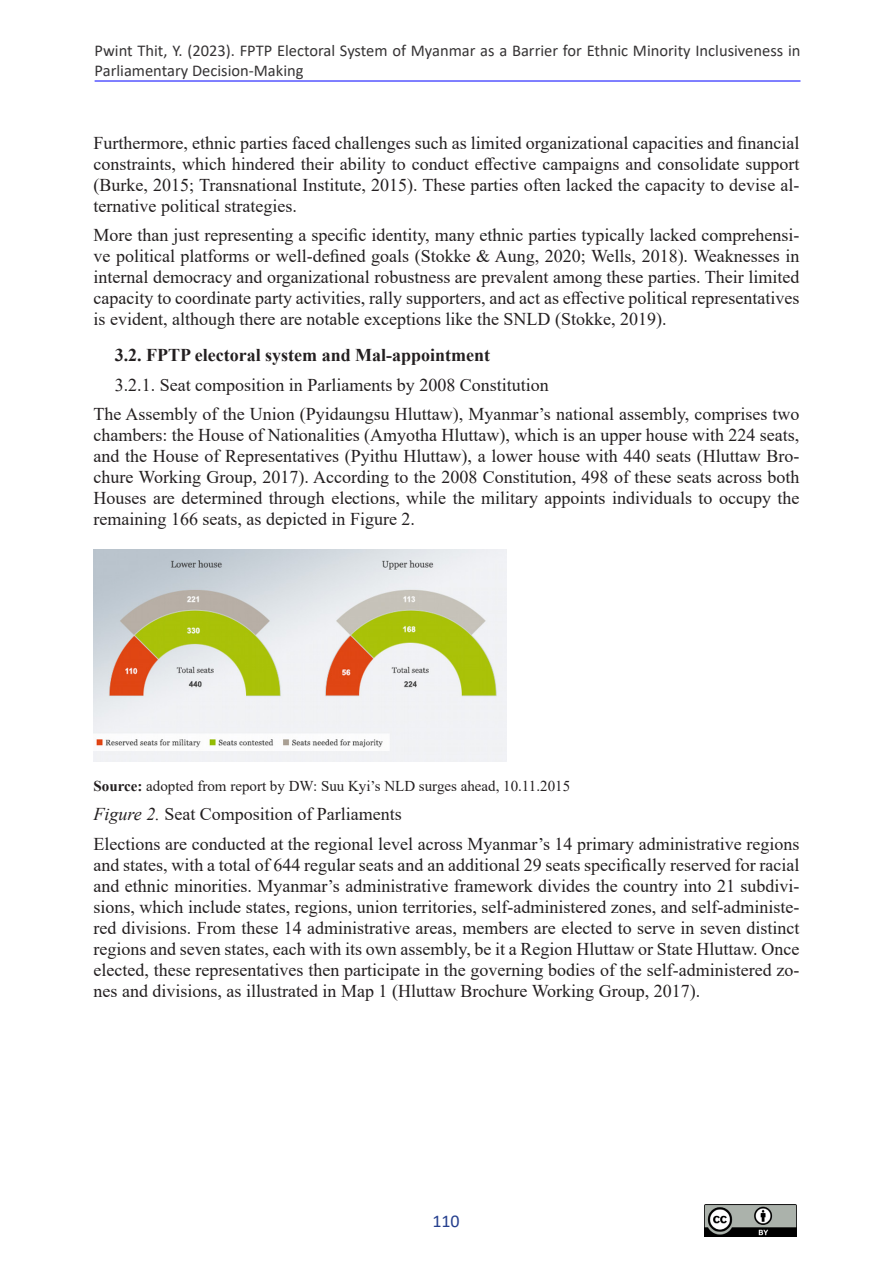
<style>
.page{position:relative;width:893px;height:1263px;background:#fff}
.page>*{position:absolute;margin:0;border:0;box-sizing:border-box;transform-origin:0 0}
.No_Spacing{font:18px/21px "Times New Roman";color:#231f20;text-align:justify}
.t1{font:700 18px "Times New Roman";color:#231f20}
.t2{font:18px "Calibri";color:#253f8e}
.t3{font:16.5px/19.5px "Calibri";color:#363435}
.t4{font:15px "Times New Roman";color:#231f20}
.s1{font-weight:700}
.s2{font-style:italic}
</style>
<div class="page">
<hr style="left:95px;top:81px;width:705px;height:1px;background:#00f">
<img style="left:704px;top:1204px;width:92px;height:33px">
<img style="left:94px;top:550px;width:413px;height:211px">
<p class="t3" style="left:95px;top:41px;width:707px">Pwint Thit, Y. (2023). FPTP Electoral System of Myanmar as a Barrier for Ethnic Minority Inclusiveness in<br>Parliamentary Decision-Making</p>
<p class="No_Spacing" style="left:94px;top:131px;width:707px">Furthermore, ethnic parties faced challenges such as limited organizational capacities and financial constraints, which hindered their ability to conduct effective campaigns and consolidate support (Burke, 2015; Transnational Institute, 2015). These parties often lacked the capacity to devise al&shy;ternative political strategies.</p>
<p class="No_Spacing" style="left:94px;top:224px;width:707px">More than just representing a specific identity, many ethnic parties typically lacked comprehensi&shy;ve political platforms or well-defined goals (Stokke &amp; Aung, 2020; Wells, 2018). Weaknesses in internal democracy and organizational robustness are prevalent among these parties. Their limited capacity to coordinate party activities, rally supporters, and act as effective political representatives is evident, although there are notable exceptions like the SNLD (Stokke, 2019).</p>
<p class="t1" style="left:115px;top:342px;width:377px">3.2. FPTP electoral system and Mal-appointment</p>
<p class="No_Spacing" style="left:115px;top:373px;width:436px">3.2.1. Seat composition in Parliaments by 2008 Constitution</p>
<p class="No_Spacing" style="left:94px;top:403px;width:707px">The Assembly of the Union (Pyidaungsu Hluttaw), Myanmar’s national assembly, comprises two chambers: the House of Nationalities (Amyotha Hluttaw), which is an upper house with 224 seats, and the House of Representatives (Pyithu Hluttaw), a lower house with 440 seats (Hluttaw Bro&shy;chure Working Group, 2017). According to the 2008 Constitution, 498 of these seats across both Houses are determined through elections, while the military appoints individuals to occupy the remaining 166 seats, as depicted in Figure 2.</p>
<p class="t4" style="left:94px;top:775px;width:478px"><span class="s1">Source:</span> adopted from report by DW: Suu Kyi’s NLD surges ahead, 10.11.2015</p>
<p class="No_Spacing" style="left:94px;top:803px;width:310px"><span class="s2">Figure 2.</span> Seat Composition of Parliaments</p>
<p class="No_Spacing" style="left:94px;top:833px;width:707px">Elections are conducted at the regional level across Myanmar’s 14 primary administrative regions and states, with a total of 644 regular seats and an additional 29 seats specifically reserved for racial and ethnic minorities. Myanmar’s administrative framework divides the country into 21 subdivi&shy;sions, which include states, regions, union territories, self-administered zones, and self-administe&shy;red divisions. From these 14 administrative areas, members are elected to serve in seven distinct regions and seven states, each with its own assembly, be it a Region Hluttaw or State Hluttaw. Once elected, these representatives then participate in the governing bodies of the self-administered zo&shy;nes and divisions, as illustrated in Map 1 (Hluttaw Brochure Working Group, 2017).</p>
<p class="t2" style="left:432px;top:1209px;width:29px">110</p>
</div>
